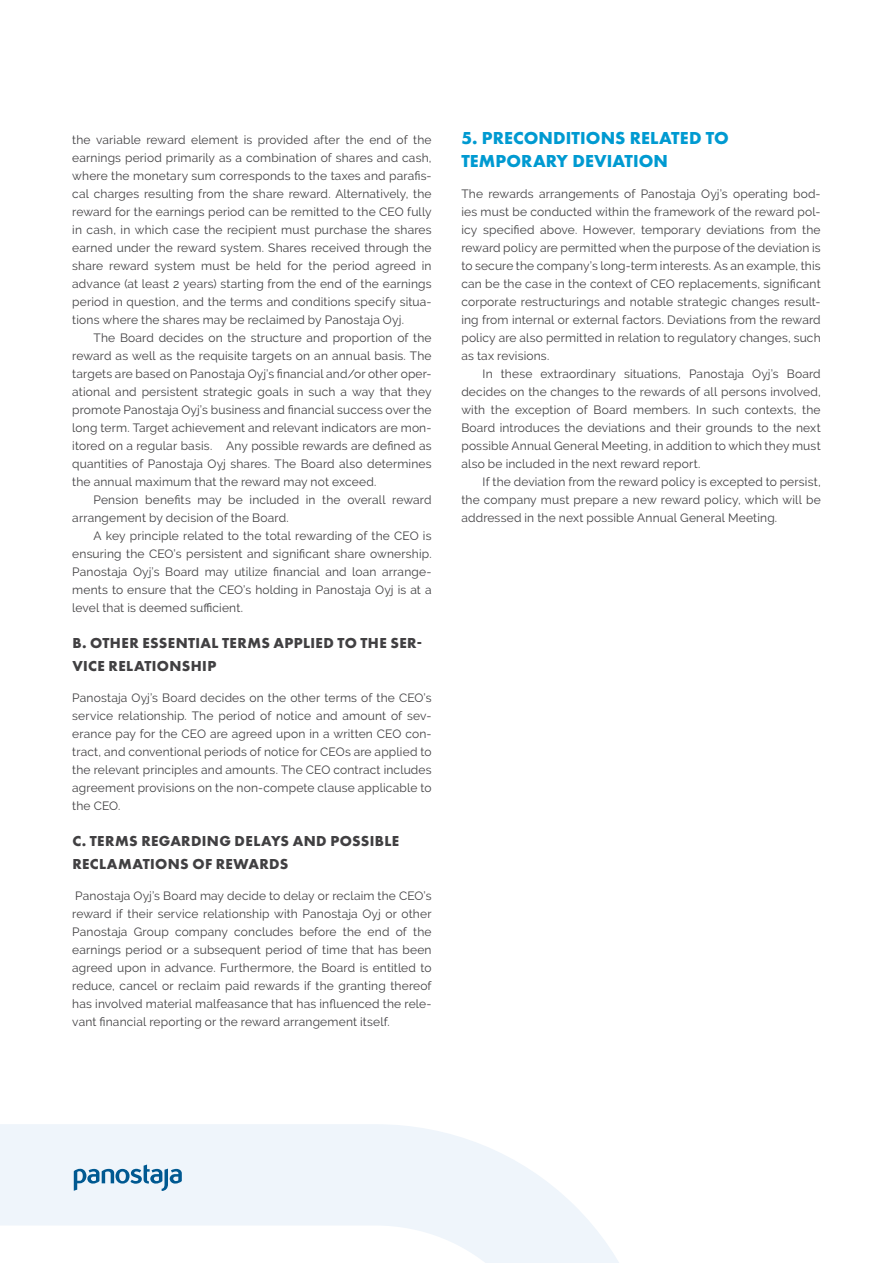
<style>
.page{position:relative;width:893px;height:1263px;background:#fff}
.page>*{position:absolute;margin:0;border:0;box-sizing:border-box;transform-origin:0 0}
.t1{font:700 18px/22.5px "Futura PT";letter-spacing:.005em;color:#009ad1}
.t2{font:700 15px/22.5px "Futura PT";letter-spacing:.025em;color:#414042}
.t3{font:12px/18px "Raleway";letter-spacing:.015em;color:#414042;text-align:justify}
</style>
<div class="page">
<svg style="left:0;top:1124px;width:619px;height:139px;fill:#eff5fb"></svg>
<svg style="left:74px;top:1164px;width:108px;height:27px"></svg>
<p class="t3" style="left:72px;top:131px;width:361px">the variable reward element is provided after the end of the earnings period primarily as a combination of shares and cash, where the monetary sum corresponds to the taxes and parafis&shy;cal charges resulting from the share reward. Alternatively, the reward for the earnings period can be remitted to the CEO fully in cash, in which case the recipient must purchase the shares earned under the reward system. Shares received through the share reward system must be held for the period agreed in advance (at least 2 years) starting from the end of the earnings period in question, and the terms and conditions specify situa&shy;tions where the shares may be reclaimed by Panostaja Oyj.</p>
<p class="t3" style="left:72px;top:329px;width:361px;text-indent:21px">The Board decides on the structure and proportion of the reward as well as the requisite targets on an annual basis. The targets are based on Panostaja Oyj’s financial and/or other oper&shy;ational and persistent strategic goals in such a way that they promote Panostaja Oyj’s business and financial success over the long term. Target achievement and relevant indicators are mon&shy;itored on a regular basis. Any possible rewards are defined as quantities of Panostaja Oyj shares. The Board also determines the annual maximum that the reward may not exceed.</p>
<p class="t3" style="left:72px;top:491px;width:361px;text-indent:21px">Pension benefits may be included in the overall reward arrangement by decision of the Board.</p>
<p class="t3" style="left:72px;top:527px;width:361px;text-indent:21px">A key principle related to the total rewarding of the CEO is ensuring the CEO’s persistent and significant share ownership.<br>Panostaja Oyj’s Board may utilize financial and loan arrange&shy;ments to ensure that the CEO’s holding in Panostaja Oyj is at a level that is deemed sufficient.</p>
<p class="t2" style="left:72px;top:631px;width:351px">B. OTHER ESSENTIAL TERMS APPLIED TO THE SER-<br>VICE RELATIONSHIP</p>
<p class="t3" style="left:72px;top:689px;width:361px">Panostaja Oyj’s Board decides on the other terms of the CEO’s service relationship. The period of notice and amount of sev&shy;erance pay for the CEO are agreed upon in a written CEO con&shy;tract, and conventional periods of notice for CEOs are applied to the relevant principles and amounts. The CEO contract includes agreement provisions on the non-compete clause applicable to the CEO.</p>
<p class="t2" style="left:72px;top:829px;width:328px">C. TERMS REGARDING DELAYS AND POSSIBLE<br>RECLAMATIONS OF REWARDS</p>
<p class="t3" style="left:72px;top:887px;width:361px">Panostaja Oyj’s Board may decide to delay or reclaim the CEO’s reward if their service relationship with Panostaja Oyj or other Panostaja Group company concludes before the end of the earnings period or a subsequent period of time that has been agreed upon in advance. Furthermore, the Board is entitled to reduce, cancel or reclaim paid rewards if the granting thereof has involved material malfeasance that has influenced the rele&shy;vant financial reporting or the reward arrangement itself.</p>
<h1 class="t1" style="left:461px;top:126px;width:269px">5. PRECONDITIONS RELATED TO<br>TEMPORARY DEVIATION</h1>
<p class="t3" style="left:461px;top:185px;width:361px">The rewards arrangements of Panostaja Oyj’s operating bod&shy;ies must be conducted within the framework of the reward pol&shy;icy specified above. However, temporary deviations from the reward policy are permitted when the purpose of the deviation is to secure the company’s long-term interests. As an example, this can be the case in the context of CEO replacements, significant corporate restructurings and notable strategic changes result&shy;ing from internal or external factors. Deviations from the reward policy are also permitted in relation to regulatory changes, such as tax revisions.</p>
<p class="t3" style="left:461px;top:365px;width:361px;text-indent:21px">In these extraordinary situations, Panostaja Oyj’s Board decides on the changes to the rewards of all persons involved, with the exception of Board members. In such contexts, the Board introduces the deviations and their grounds to the next possible Annual General Meeting, in addition to which they must also be included in the next reward report.</p>
<p class="t3" style="left:461px;top:473px;width:361px;text-indent:21px">If the deviation from the reward policy is excepted to persist, the company must prepare a new reward policy, which will be addressed in the next possible Annual General Meeting.</p>
</div>
